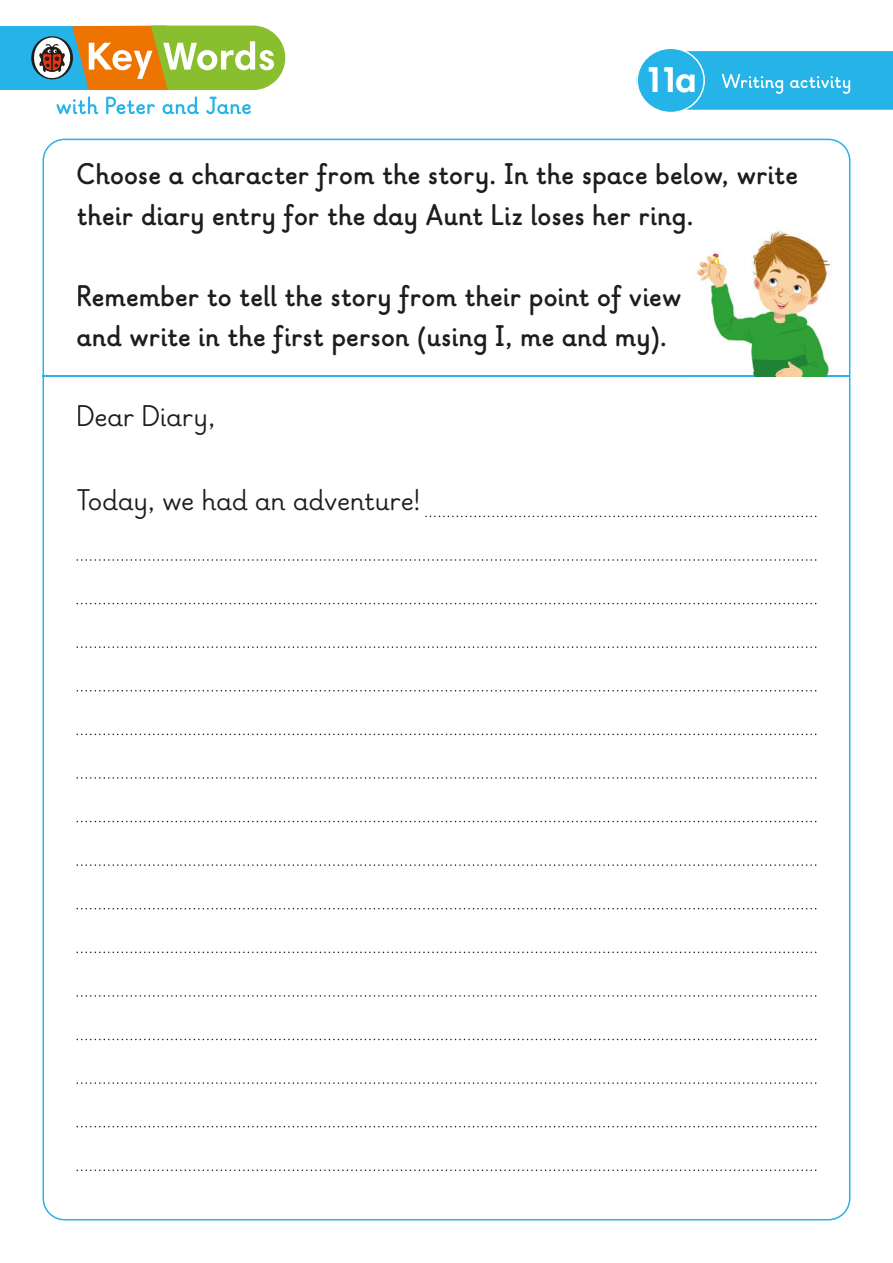
<style>
.page{position:relative;width:893px;height:1263px;background:#fff}
.page>*{position:absolute;margin:0;border:0;box-sizing:border-box;transform-origin:0 0}
.t1{font:700 36.3px "Harmonia Sans Std";color:#fff}
.t2{font:700 30px/40.5px "Ladybird Learning";color:#1d1d1b}
.t3{font:30px "Ladybird Learning";color:#1d1d1b}
</style>
<div class="page">
<div style="left:636px;top:47px;width:69px;height:66px;border:2px solid #fff;border-radius:50%"></div>
<svg style="left:636px;top:51px;width:257px;height:59px;background:#36b8e9"></svg>
<svg style="left:77px;top:559px;width:739px;height:2px"></svg>
<svg style="left:77px;top:734px;width:739px;height:1px"></svg>
<svg style="left:77px;top:1039px;width:739px;height:1px"></svg>
<svg style="left:77px;top:646px;width:739px;height:2px"></svg>
<svg style="left:77px;top:951px;width:739px;height:2px"></svg>
<svg style="left:77px;top:821px;width:739px;height:1px"></svg>
<svg style="left:77px;top:1126px;width:739px;height:1px"></svg>
<svg style="left:77px;top:1169px;width:739px;height:2px"></svg>
<svg style="left:77px;top:603px;width:739px;height:1px"></svg>
<svg style="left:77px;top:908px;width:739px;height:1px"></svg>
<svg style="left:77px;top:777px;width:739px;height:2px"></svg>
<svg style="left:77px;top:1082px;width:739px;height:2px"></svg>
<svg style="left:77px;top:690px;width:739px;height:1px"></svg>
<svg style="left:77px;top:995px;width:739px;height:2px"></svg>
<svg style="left:77px;top:864px;width:739px;height:2px"></svg>
<svg style="left:425px;top:516px;width:391px;height:1px"></svg>
<hr style="left:43px;top:375px;width:807px;height:2px;background:#26b3e8">
<img style="left:695px;top:230px;width:137px;height:147px">
<div style="left:0;top:26px;width:91px;height:64px;background:#26b3e8"></div>
<svg style="left:31px;top:26px;width:254px;height:64px"></svg>
<svg style="left:56px;top:96px;width:195px;height:18px"></svg>
<p class="t1" style="left:644px;top:58px;width:54px">11a</p>
<p class="t2" style="left:77px;top:158px;width:723px">Choose a character from the story. In the space below, write their diary entry for the day Aunt Liz loses her ring.</p>
<p class="t2" style="left:77px;top:280px;width:606px">Remember to tell the story from their point of view and write in the first person (using I, me and my).</p>
<p class="t3" style="left:77px;top:405px;width:140px">Dear Diary,</p>
<p class="t3" style="left:77px;top:489px;width:345px">Today, we had an adventure!</p>
</div>
